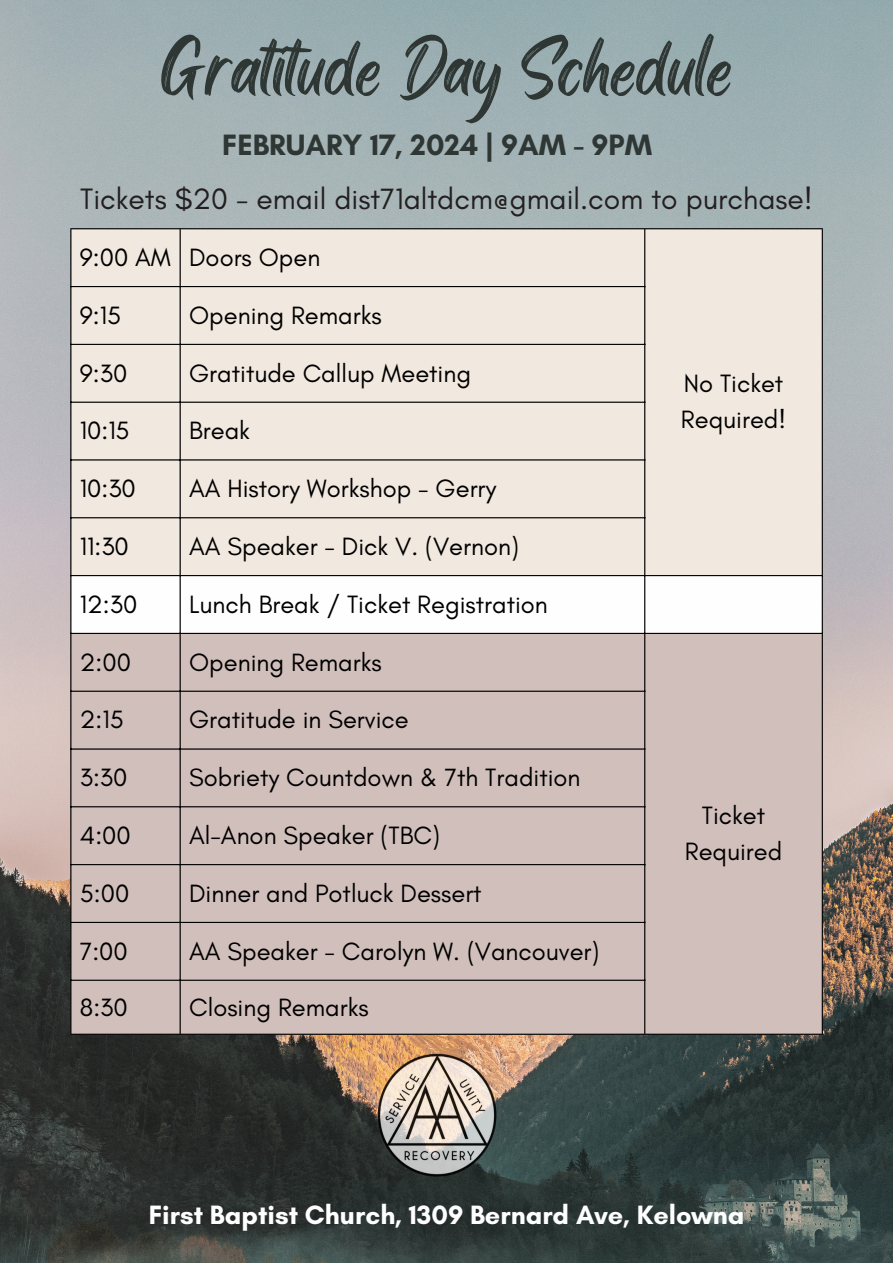
<style>
.page{position:relative;width:893px;height:1263px;background:#fff}
.page>*{position:absolute;margin:0;border:0;box-sizing:border-box;transform-origin:0 0}
.t1{font:75px "Black Bones";color:#2f3735}
.t2{font:30px "Glacial Indifference";color:#231f20}
.t3{font:700 30px "Glacial Indifference";color:#2f3735}
.t4{font:700 27px "Glacial Indifference";color:#fefefe}
.t5{font:25.5px/35.4px "Glacial Indifference";color:#000}
</style>
<div class="page">
<img style="left:0;top:0;width:893px;height:1263px">
<img style="left:373px;top:1053px;width:128px;height:127px">
<div style="left:71px;top:229px;width:750px;height:346px;background:#f1e8df"></div>
<svg style="left:71px;top:576px;width:750px;height:57px"></svg>
<div style="left:71px;top:634px;width:750px;height:400px;background:#d1bfbb"></div>
<hr style="left:70px;top:229px;width:1px;height:805px;background:#000">
<hr style="left:180px;top:229px;width:1px;height:805px;background:#000">
<hr style="left:644px;top:229px;width:1px;height:805px;background:#000">
<hr style="left:821px;top:229px;width:2px;height:805px;background:#000">
<hr style="left:70px;top:228px;width:753px;height:1px;background:#000">
<hr style="left:70px;top:286px;width:575px;height:1px;background:#000">
<hr style="left:70px;top:344px;width:575px;height:1px;background:#000">
<hr style="left:70px;top:402px;width:575px;height:1px;background:#000">
<hr style="left:70px;top:459px;width:575px;height:1px;background:#000">
<hr style="left:70px;top:517px;width:575px;height:1px;background:#000">
<hr style="left:70px;top:575px;width:753px;height:1px;background:#000">
<hr style="left:70px;top:633px;width:753px;height:1px;background:#000">
<hr style="left:70px;top:691px;width:575px;height:1px;background:#000">
<hr style="left:70px;top:748px;width:575px;height:1px;background:#000">
<hr style="left:70px;top:806px;width:575px;height:1px;background:#000">
<hr style="left:70px;top:864px;width:575px;height:1px;background:#000">
<hr style="left:70px;top:922px;width:575px;height:1px;background:#000">
<hr style="left:70px;top:980px;width:575px;height:1px;background:#000">
<hr style="left:70px;top:1034px;width:753px;height:1px;background:#000">
<p class="t1" style="left:161px;top:15px;width:573px">Gratitude Day Schedule</p>
<p class="t3" style="left:222px;top:127px;width:431px">FEBRUARY 17, 2024 | 9AM - 9PM</p>
<p class="t2" style="left:80px;top:181px;width:734px">Tickets $20 - email dist71altdcm@gmail.com to purchase!</p>
<p class="t5" style="left:80px;top:239px;width:92px">9:00 AM</p>
<p class="t5" style="left:189px;top:239px;width:133px">Doors Open</p>
<p class="t5" style="left:80px;top:297px;width:43px">9:15</p>
<p class="t5" style="left:189px;top:297px;width:194px">Opening Remarks</p>
<p class="t5" style="left:80px;top:355px;width:49px">9:30</p>
<p class="t5" style="left:189px;top:355px;width:283px">Gratitude Callup Meeting</p>
<p class="t5" style="left:80px;top:413px;width:51px">10:15</p>
<p class="t5" style="left:189px;top:413px;width:62px">Break</p>
<p class="t5" style="left:80px;top:470px;width:57px">10:30</p>
<p class="t5" style="left:189px;top:470px;width:309px">AA History Workshop - Gerry</p>
<p class="t5" style="left:80px;top:528px;width:50px">11:30</p>
<p class="t5" style="left:189px;top:528px;width:331px">AA Speaker - Dick V. (Vernon)</p>
<p class="t5" style="left:80px;top:586px;width:59px">12:30</p>
<p class="t5" style="left:189px;top:586px;width:360px">Lunch Break / Ticket Registration</p>
<p class="t5" style="left:80px;top:644px;width:53px">2:00</p>
<p class="t5" style="left:189px;top:644px;width:194px">Opening Remarks</p>
<p class="t5" style="left:80px;top:702px;width:45px">2:15</p>
<p class="t5" style="left:189px;top:702px;width:221px">Gratitude in Service</p>
<p class="t5" style="left:80px;top:759px;width:49px">3:30</p>
<p class="t5" style="left:189px;top:759px;width:393px">Sobriety Countdown &amp; 7th Tradition</p>
<p class="t5" style="left:80px;top:817px;width:52px">4:00</p>
<p class="t5" style="left:189px;top:817px;width:252px">Al-Anon Speaker (TBC)</p>
<p class="t5" style="left:80px;top:875px;width:51px">5:00</p>
<p class="t5" style="left:189px;top:875px;width:294px">Dinner and Potluck Dessert</p>
<p class="t5" style="left:80px;top:933px;width:49px">7:00</p>
<p class="t5" style="left:189px;top:933px;width:412px">AA Speaker - Carolyn W. (Vancouver)</p>
<p class="t5" style="left:80px;top:989px;width:49px">8:30</p>
<p class="t5" style="left:189px;top:989px;width:181px">Closing Remarks</p>
<p class="t5" style="left:681px;top:366px;width:107px">No Ticket<br>Required!</p>
<p class="t5" style="left:685px;top:797px;width:99px;text-align:center">Ticket<br>Required</p>
<p class="t4" style="left:149px;top:1198px;width:597px">First Baptist Church, 1309 Bernard Ave, Kelowna</p>
</div>
